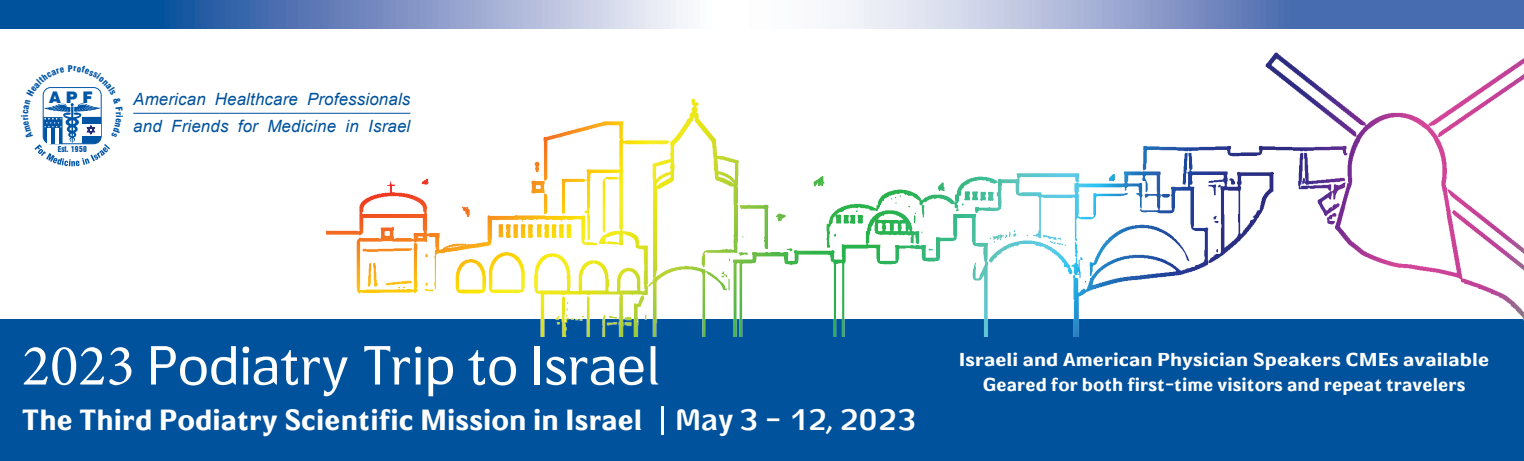
<style>
.page{position:relative;width:1524px;height:461px;background:#fff}
.page>*{position:absolute;margin:0;border:0;box-sizing:border-box;transform-origin:0 0}
.t1{font:58.75px "E Riflex";color:#fff}
.t2{font:700 31.25px "E Riflex";color:#fff}
.t3{font:700 20px "E Riflex";color:#fff}
.t4{font:700 20px "E Riflex";color:#fff;scale:1.09 1}
.t5{font:italic 17px "Arial";letter-spacing:.01em;color:#01529d}
.t6{font:900 16px "Swiss 721 BT";color:#0155a5}
.t7{font:7.5px "Swiss 921 BT Regular A";letter-spacing:.05em;color:#0155a5}
.s1{font-family:"Minion Pro"}
.s2{font-family:"Shefa";font-weight:400}
.s3{font-family:"E Typograph";font-size:30.25px}
</style>
<div class="page">
<hr style="left:133px;top:113px;width:277px;height:1px;background:#01529d">
<div style="left:0;top:320px;width:1524px;height:141px;background:#01529d"></div>
<svg style="left:0;top:0;width:1524px;height:28px;background:#859eca"></svg>
<img style="left:326px;top:52px;width:1198px;height:285px">
<svg style="left:34px;top:87px;width:76px;height:79px"></svg>
<p class="t6" style="left:49px;top:87px;width:45px">A P F</p>
<p class="t7" style="left:58px;top:144px;width:31px">Est. 1950</p>
<p class="t5" style="left:133px;top:88px;width:74px">American</p>
<p class="t5" style="left:215px;top:88px;width:85px">Healthcare</p>
<p class="t5" style="left:307px;top:88px;width:105px">Professionals</p>
<p class="t5" style="left:133px;top:115px;width:30px">and</p>
<p class="t5" style="left:171px;top:115px;width:59px">Friends</p>
<p class="t5" style="left:238px;top:115px;width:22px">for</p>
<p class="t5" style="left:267px;top:115px;width:70px">Medicine</p>
<p class="t5" style="left:345px;top:115px;width:15px">in</p>
<p class="t5" style="left:368px;top:115px;width:44px">Israel</p>
<h1 class="t1" style="left:22px;top:323px;width:639px"><span class="s1">2023</span> Podiatry Trip to Israel</h1>
<h2 class="t2" style="left:22px;top:397px;width:896px">The Third Podiatry Scientific Mission in Israel <span class="s2">׀</span><span class="s3">May 3 - 12, 2023</span></h2>
<p class="t4" style="left:959px;top:345px;width:488px">Israeli and American Physician Speakers CMEs available</p>
<p class="t3" style="left:982px;top:370px;width:484px">Geared for both first-time visitors and repeat travelers</p>
</div>
